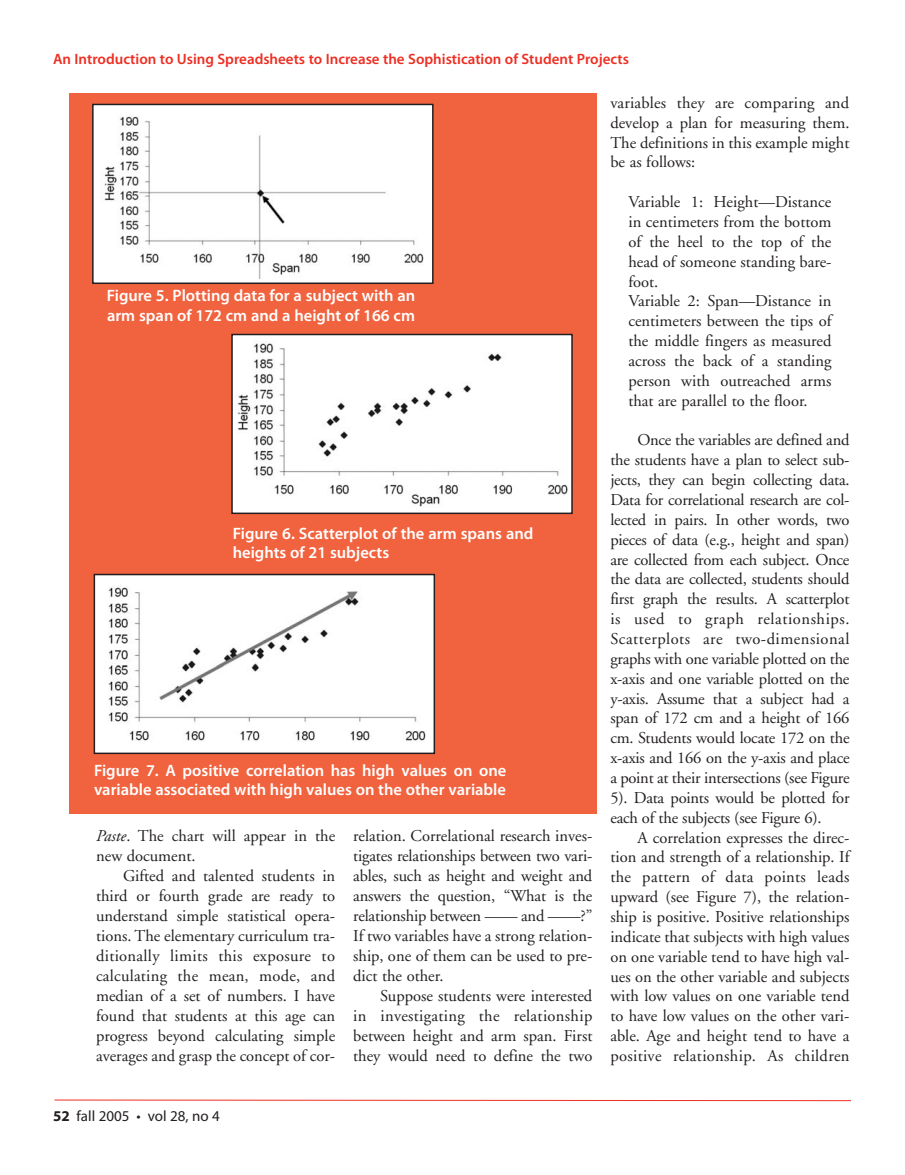
<style>
.page{position:relative;width:905px;height:1175px;background:#fff}
.page>*{position:absolute;margin:0;border:0;box-sizing:border-box;transform-origin:0 0}
.t1{font:16.5px/19.8px "Adobe Garamond";color:#231f20;text-align:justify}
.t2{font:600 16.5px/19.5px "Myriad Pro";color:#fff}
.t3{font:600 15px "Myriad Pro";color:#ee2e22}
.t4{font:15px "Myriad Pro";color:#231f20}
.s1{font-style:italic}
.s2{font-weight:700}
</style>
<div class="page">
<div style="left:69px;top:94px;width:527px;height:719px;background:#f1633f"></div>
<div style="left:93px;top:104px;width:340px;height:179px;background:#fff"></div>
<img style="left:104px;top:116px;width:320px;height:162px">
<div style="left:92px;top:104px;width:341px;height:180px;border:2px solid #231f20"></div>
<img style="left:235px;top:337px;width:333px;height:174px">
<div style="left:231px;top:334px;width:341px;height:180px;border:2px solid #231f20"></div>
<div style="left:94px;top:574px;width:340px;height:179px;background:#fff"></div>
<img style="left:108px;top:587px;width:318px;height:154px">
<div style="left:94px;top:574px;width:341px;height:180px;border:2px solid #231f20"></div>
<svg style="left:54px;top:1099px;width:797px;height:2px"></svg>
<p class="t3" style="left:53px;top:54px;width:577px">An Introduction to Using Spreadsheets to Increase the Sophistication of Student Projects</p>
<p class="t2" style="left:107px;top:287px;width:310px">Figure 5. Plotting data for a subject with an arm span of 172 cm and a height of 166 cm</p>
<p class="t2" style="left:233px;top:524px;width:302px">Figure 6. Scatterplot of the arm spans and heights of 21 subjects</p>
<p class="t2" style="left:94px;top:761px;width:414px">Figure 7. A positive correlation has high values on one variable associated with high values on the other variable</p>
<p class="t1" style="left:96px;top:827px;width:241px"><span class="s1">Paste</span>. The chart will appear in the new document.</p>
<p class="t1" style="left:96px;top:867px;width:241px;text-indent:27px">Gifted and talented students in third or fourth grade are ready to understand simple statistical opera&shy;tions. The elementary curriculum tra&shy;ditionally limits this exposure to calculating the mean, mode, and median of a set of numbers. I have found that students at this age can progress beyond calculating simple averages and grasp the concept of cor-</p>
<p class="t1" style="left:353px;top:827px;width:241px">relation. Correlational research inves&shy;tigates relationships between two vari&shy;ables, such as height and weight and answers the question, “What is the relationship between —— and ——?” If two variables have a strong relation&shy;ship, one of them can be used to pre&shy;dict the other.</p>
<p class="t1" style="left:353px;top:987px;width:241px;text-indent:27px">Suppose students were interested in investigating the relationship between height and arm span. First they would need to define the two</p>
<p class="t1" style="left:610px;top:94px;width:241px">variables they are comparing and develop a plan for measuring them.<br>The definitions in this example might be as follows:</p>
<p class="t1" style="left:628px;top:193px;width:204px;text-align:left">Variable 1: Height—Distance in centimeters from the bottom of the heel to the top of the head of someone standing bare&shy;foot.<br>Variable 2: Span—Distance in centimeters between the tips of the middle fingers as measured across the back of a standing person with outreached arms that are parallel to the floor.</p>
<p class="t1" style="left:610px;top:432px;width:241px;text-indent:27px">Once the variables are defined and the students have a plan to select sub&shy;jects, they can begin collecting data.<br>Data for correlational research are col&shy;lected in pairs. In other words, two pieces of data (e.g., height and span) are collected from each subject. Once the data are collected, students should first graph the results. A scatterplot is used to graph relationships.<br>Scatterplots are two-dimensional graphs with one variable plotted on the x-axis and one variable plotted on the y-axis. Assume that a subject had a span of 172 cm and a height of 166 cm. Students would locate 172 on the x-axis and 166 on the y-axis and place a point at their intersections (see Figure 5). Data points would be plotted for each of the subjects (see Figure 6).</p>
<p class="t1" style="left:610px;top:829px;width:241px;text-indent:27px">A correlation expresses the direc&shy;tion and strength of a relationship. If the pattern of data points leads upward (see Figure 7), the relation&shy;ship is positive. Positive relationships indicate that subjects with high values on one variable tend to have high val&shy;ues on the other variable and subjects with low values on one variable tend to have low values on the other vari&shy;able. Age and height tend to have a positive relationship. As children</p>
<p class="t4" style="left:53px;top:1110px;width:168px"><span class="s2">52</span> fall 2005 • vol 28, no 4</p>
</div>
